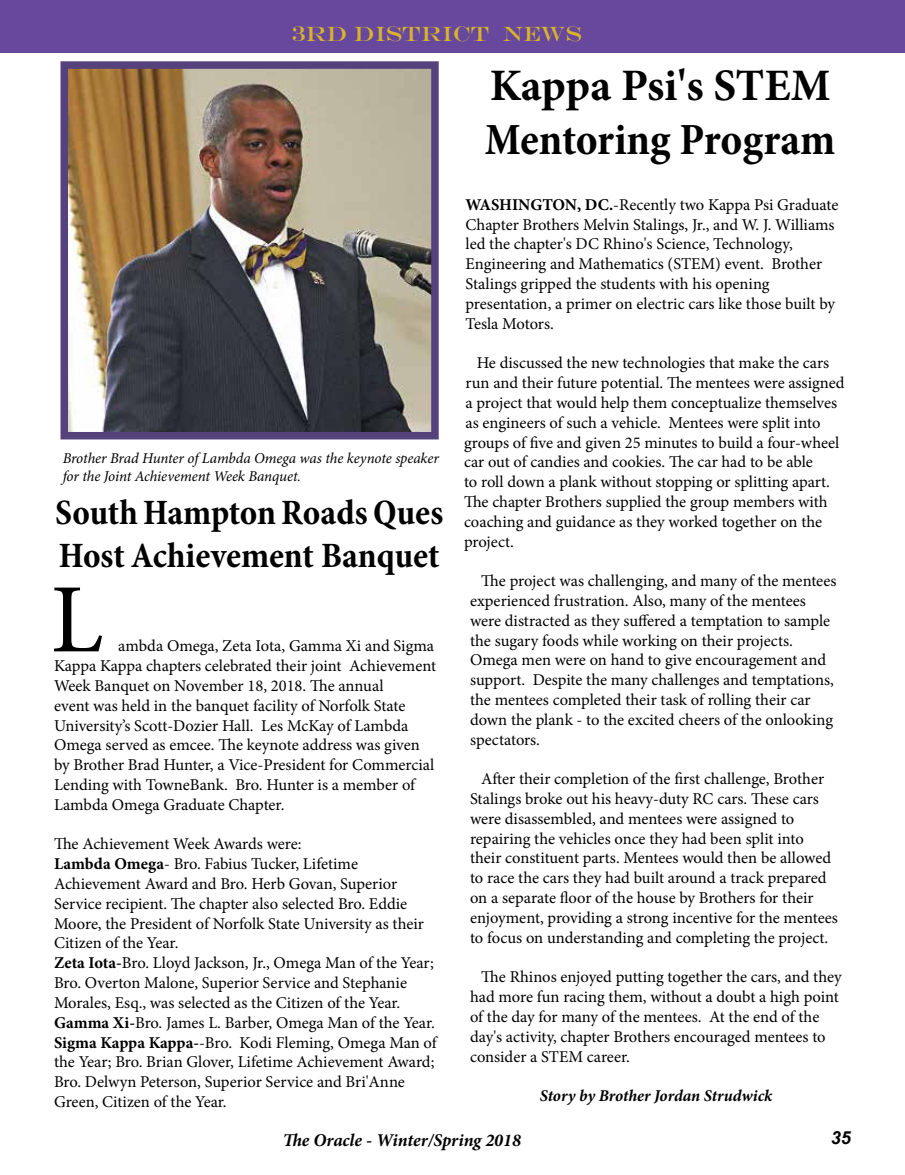
<style>
.page{position:relative;width:905px;height:1175px;background:#fff}
.page>*{position:absolute;margin:0;border:0;box-sizing:border-box;transform-origin:0 0}
.t1{font:98.1px "Minion Pro";color:#000}
.t2{font:700 condensed 45px "Minion Pro";letter-spacing:-.005em;color:#000}
.t3{font:700 45px "Minion Pro";letter-spacing:-.01em;color:#000}
.t4{font:700 condensed 36px/43.2px "Minion Pro";letter-spacing:-.005em;color:#000}
.t5{font:21px "Engravers";color:#d9b428}
.t6{font:italic 700 18px "Minion Pro";letter-spacing:-.005em;color:#000}
.t7{font:italic 700 18px "Arial";color:#000}
.t8{font:16.5px/19.8px "Minion Pro";letter-spacing:-.005em;color:#000}
.t9{font:italic 700 16.5px "Minion Pro";letter-spacing:-.005em;color:#000}
.t10{font:italic 15px/18px "Minion Pro";letter-spacing:-.01em;color:#000}
.s1{font-weight:700}
</style>
<div class="page">
<div style="left:0;top:0;width:904px;height:52px;background:#67489d"></div>
<img style="left:69px;top:70px;width:360px;height:360px">
<div style="left:60px;top:61px;width:378px;height:378px;border:8px solid #55417c"></div>
<p class="t5" style="left:292px;top:22px;width:291px">3rd DISTRICT NEWS</p>
<p class="t10" style="left:63px;top:449px;width:378px">Brother Brad Hunter of Lambda Omega was the keynote speaker for the Joint Achievement Week Banquet.</p>
<h3 class="t4" style="left:55px;top:492px;width:390px">South Hampton Roads Ques<br>Host Achievement Banquet</h3>
<h1 class="t1" style="left:50px;top:554px;width:54px">L</h1>
<p class="t8" style="left:54px;top:636px;width:383px;text-indent:64px">ambda Omega, Zeta Iota, Gamma Xi and Sigma Kappa Kappa chapters celebrated their joint Achievement Week Banquet on November 18, 2018. The annual<br>event was held in the banquet facility of Norfolk State University’s Scott-Dozier Hall. Les McKay of Lambda Omega served as emcee. The keynote address was given by Brother Brad Hunter, a Vice-President for Commercial Lending with TowneBank. Bro. Hunter is a member of Lambda Omega Graduate Chapter.</p>
<p class="t8" style="left:54px;top:834px;width:384px">The Achievement Week Awards were:<br><span class="s1">Lambda Omega</span>- Bro. Fabius Tucker, Lifetime Achievement Award and Bro. Herb Govan, Superior Service recipient. The chapter also selected Bro. Eddie Moore, the President of Norfolk State University as their Citizen of the Year.<br><span class="s1">Zeta Iota-</span>Bro. Lloyd Jackson, Jr., Omega Man of the Year; Bro. Overton Malone, Superior Service and Stephanie Morales, Esq., was selected as the Citizen of the Year.<br><span class="s1">Gamma Xi-</span>Bro. James L. Barber, Omega Man of the Year.<br><span class="s1">Sigma Kappa Kappa-</span>-Bro. Kodi Fleming, Omega Man of the Year; Bro. Brian Glover, Lifetime Achievement Award; Bro. Delwyn Peterson, Superior Service and Bri'Anne Green, Citizen of the Year.</p>
<h2 class="t3" style="left:489px;top:54px;width:342px">Kappa Psi's STEM</h2>
<h2 class="t2" style="left:485px;top:113px;width:352px">Mentoring Program</h2>
<p class="t8" style="left:465px;top:195px;width:374px"><span class="s1">WASHINGTON, DC.</span>-Recently two Kappa Psi Graduate Chapter Brothers Melvin Stalings, Jr., and W. J. Williams led the chapter's DC Rhino's Science, Technology, Engineering and Mathematics (STEM) event. Brother Stalings gripped the students with his opening presentation, a primer on electric cars like those built by Tesla Motors.</p>
<p class="t8" style="left:464px;top:353px;width:382px;text-indent:13px">He discussed the new technologies that make the cars run and their future potential. The mentees were assigned a project that would help them conceptualize themselves as engineers of such a vehicle. Mentees were split into groups of five and given 25 minutes to build a four-wheel car out of candies and cookies. The car had to be able<br>to roll down a plank without stopping or splitting apart.<br>The chapter Brothers supplied the group members with coaching and guidance as they worked together on the project.</p>
<p class="t8" style="left:470px;top:571px;width:368px;text-indent:11px">The project was challenging, and many of the mentees experienced frustration. Also, many of the mentees were distracted as they suffered a temptation to sample the sugary foods while working on their projects.<br>Omega men were on hand to give encouragement and support. Despite the many challenges and temptations, the mentees completed their task of rolling their car down the plank - to the excited cheers of the onlooking spectators.</p>
<p class="t8" style="left:470px;top:769px;width:369px;text-indent:11px">After their completion of the first challenge, Brother Stalings broke out his heavy-duty RC cars. These cars were disassembled, and mentees were assigned to repairing the vehicles once they had been split into their constituent parts. Mentees would then be allowed to race the cars they had built around a track prepared on a separate floor of the house by Brothers for their enjoyment, providing a strong incentive for the mentees to focus on understanding and completing the project.</p>
<p class="t8" style="left:470px;top:967px;width:373px;text-indent:11px">The Rhinos enjoyed putting together the cars, and they had more fun racing them, without a doubt a high point of the day for many of the mentees. At the end of the day's activity, chapter Brothers encouraged mentees to consider a STEM career.</p>
<p class="t9" style="left:540px;top:1084px;width:234px">Story by Brother Jordan Strudwick</p>
<p class="t6" style="left:283px;top:1126px;width:240px">The Oracle - Winter/Spring 2018</p>
<p class="t7" style="left:830px;top:1126px;width:22px">35</p>
</div>
